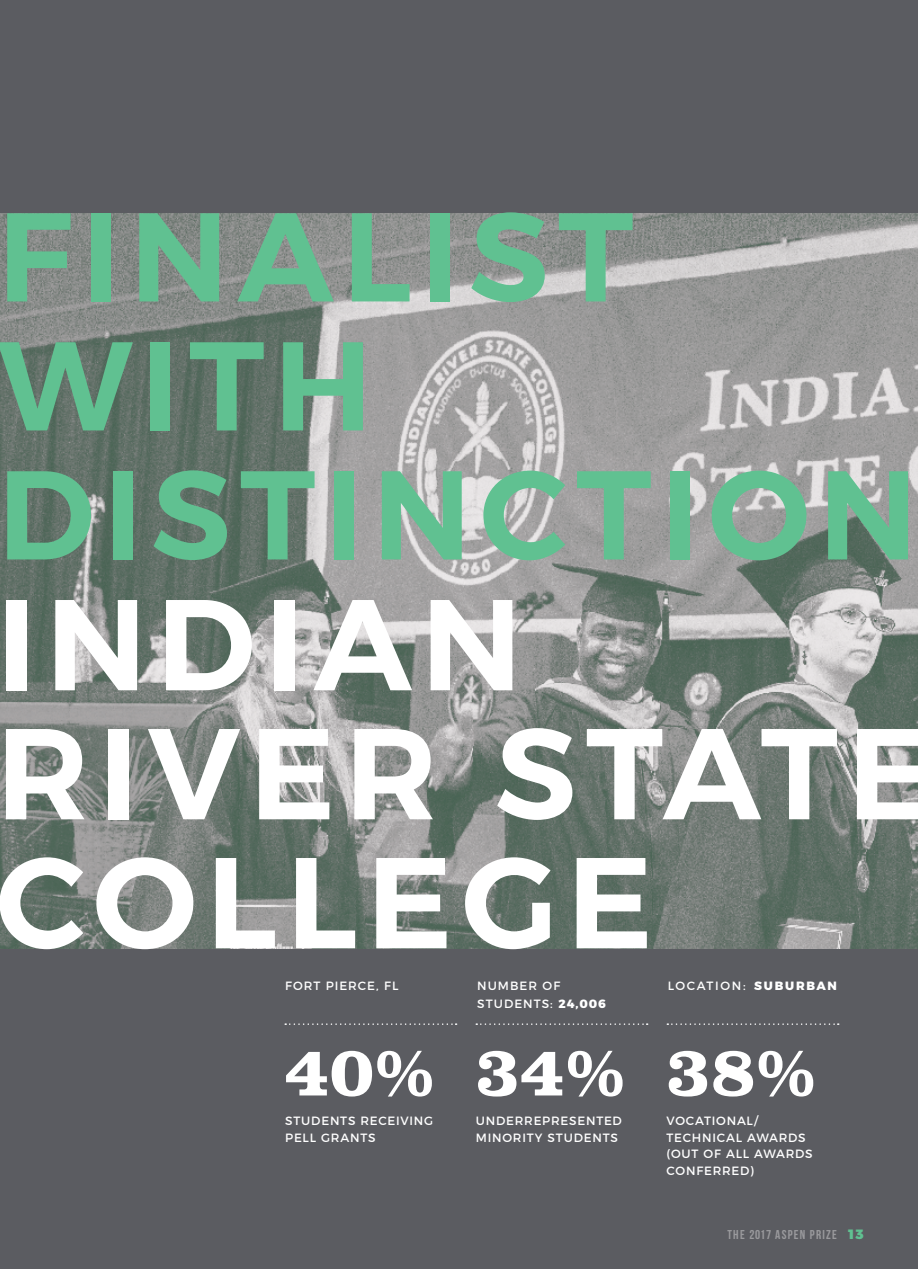
<style>
.page{position:relative;width:918px;height:1269px;background:#5b5c61}
.page>*{position:absolute;margin:0;border:0;box-sizing:border-box;transform-origin:0 0}
.t1{font:600 129px/129px "Montserrat";letter-spacing:.07em;color:#fff}
.t2{font:600 126px/129px "Montserrat";letter-spacing:.07em;color:#60c191}
.INTRO_PAGE{font:700 72px "Clarendon";color:#fff}
.t3{font:900 13.5px "Montserrat";color:#60c191}
.t4{font:12.9px "Bebas Neue";letter-spacing:.1em;color:#9a9a9d}
.INTRO_PAGE-under{font:12px/16.5px "Montserrat";letter-spacing:.065em;color:#fff}
.body{font:12px "Montserrat";letter-spacing:.085em;color:#fff}
.body-2{font:12px "Montserrat";letter-spacing:.135em;color:#fff}
.s1{font-weight:800}
</style>
<div class="page">
<img style="left:0;top:213px;width:918px;height:735px">
<svg style="left:285px;top:1023px;width:172px;height:2px"></svg>
<svg style="left:476px;top:1023px;width:172px;height:2px"></svg>
<svg style="left:667px;top:1023px;width:172px;height:2px"></svg>
<h2 class="t2" style="left:-2px;top:182px;width:922px">FINALIST<br>WITH<br>DISTINCTION</h2>
<h1 class="t1" style="left:-4px;top:570px;width:939px">INDIAN<br>RIVER STATE<br>COLLEGE</h1>
<p class="body" style="left:285px;top:976px;width:115px">FORT PIERCE, FL</p>
<p class="body" style="left:477px;top:976px;width:85px">NUMBER OF</p>
<p class="body-2" style="left:668px;top:976px;width:171px">LOCATION: <span class="s1">SUBURBAN</span></p>
<p class="body" style="left:477px;top:994px;width:130px">STUDENTS: <span class="s1">24,006</span></p>
<p class="INTRO_PAGE" style="left:285px;top:1028px;width:151px">40%</p>
<p class="INTRO_PAGE-under" style="left:285px;top:1112px;width:150px">STUDENTS RECEIVING</p>
<p class="INTRO_PAGE-under" style="left:285px;top:1128px;width:92px">PELL GRANTS</p>
<p class="INTRO_PAGE" style="left:476px;top:1028px;width:151px">34%</p>
<p class="INTRO_PAGE-under" style="left:476px;top:1112px;width:148px">UNDERREPRESENTED<br>MINORITY STUDENTS</p>
<p class="INTRO_PAGE" style="left:667px;top:1028px;width:151px">38%</p>
<p class="INTRO_PAGE-under" style="left:667px;top:1112px;width:148px">VOCATIONAL/<br>TECHNICAL AWARDS (OUT OF ALL AWARDS<br>CONFERRED)</p>
<p class="t4" style="left:727px;top:1228px;width:111px">THE 2017 ASPEN PRIZE</p>
<p class="t3" style="left:847px;top:1223px;width:18px">13</p>
</div>
